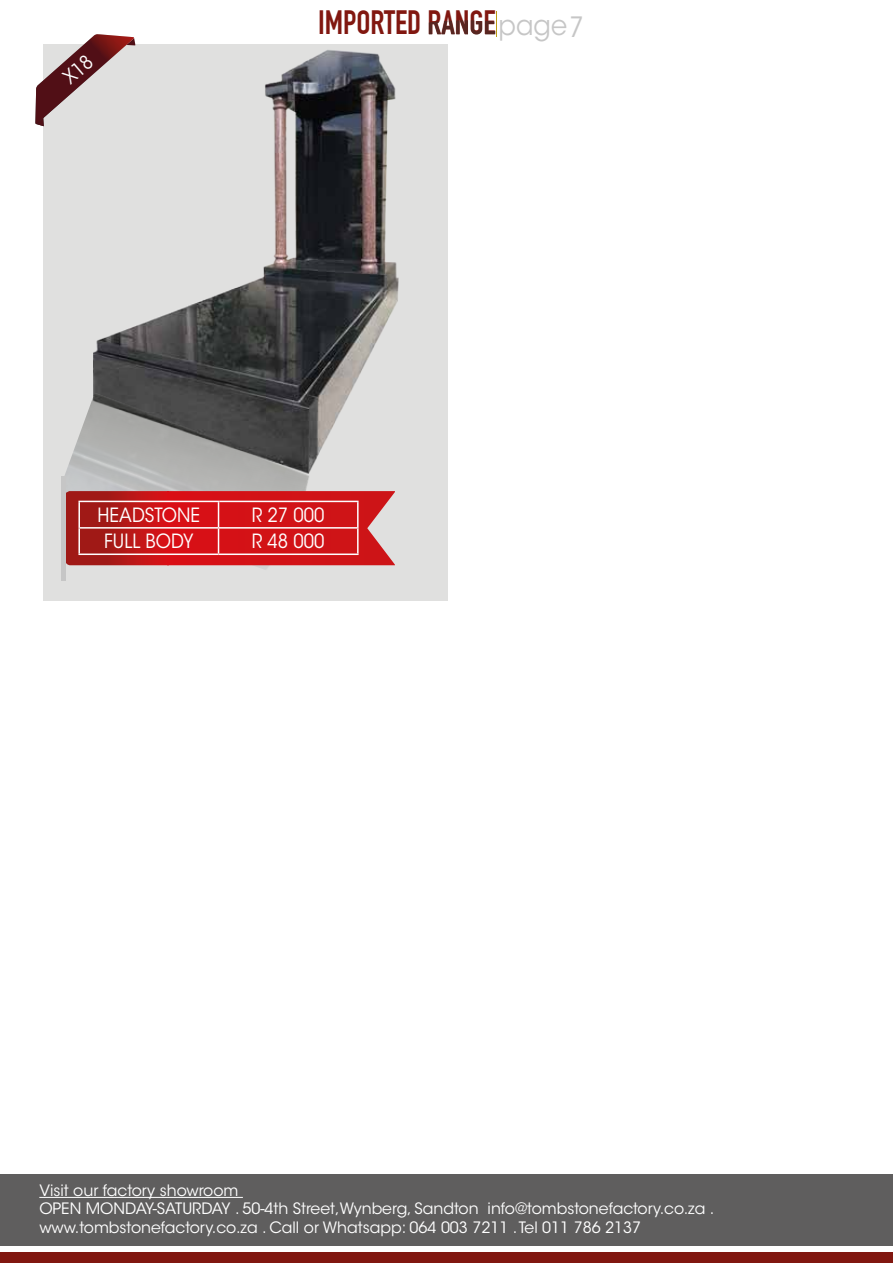
<style>
.page{position:relative;width:893px;height:1263px;background:#fff}
.page>*{position:absolute;margin:0;border:0;box-sizing:border-box;transform-origin:0 0}
.t1{font:700 33px "DIN Condensed";color:#811710}
.t2{font:19.5px "ITC Avant Garde Std";color:#fff;scale:.92 1}
.t3{font:15.6px/18.3px "ITC Avant Garde Std";color:#fff}
.s1{font-family:"ITC Avant Garde Std";font-weight:400;font-size:27.9px;color:#c6c6c6}
</style>
<div class="page">
<div style="left:0;top:1174px;width:893px;height:71px;background:#5f5e5e"></div>
<hr style="left:39px;top:1197px;width:204px;height:1px;background:#fff">
<div style="left:0;top:1253px;width:893px;height:10px;background:#811710"></div>
<svg style="left:429px;top:12px;width:68px;height:25px"></svg>
<div style="left:43px;top:45px;width:405px;height:556px;background:#e0e0df"></div>
<img style="left:93px;top:43px;width:334px;height:402px">
<img style="left:61px;top:390px;width:262px;height:187px">
<hr style="left:62px;top:476px;width:4px;height:105px;background:#c6c6c6">
<svg style="left:66px;top:491px;width:329px;height:74px;background:#cc292b"></svg>
<hr style="left:78px;top:553px;width:141px;height:2px;background:#fff">
<svg style="left:35px;top:34px;width:100px;height:92px"></svg>
<h1 class="t1" style="left:318px;top:3px;width:267px">IMPORTED RANGE<span class="s1">page</span><sub>7</sub></h1>
<p class="t2" style="left:98px;top:503px;width:113px">HEADSTONE</p>
<p class="t2" style="left:252px;top:503px;width:80px">R 27 000</p>
<p class="t2" style="left:104px;top:529px;width:99px">FULL BODY</p>
<p class="t2" style="left:252px;top:529px;width:80px">R 48 000</p>
<p class="t3" style="left:39px;top:1181px;width:677px">Visit our factory showroom<br>OPEN MONDAY-SATURDAY . 50-4th Street,Wynberg, Sandton info@tombstonefactory.co.za . www.tombstonefactory.co.za . Call or Whatsapp: 064 003 7211 . Tel 011 786 2137</p>
</div>
